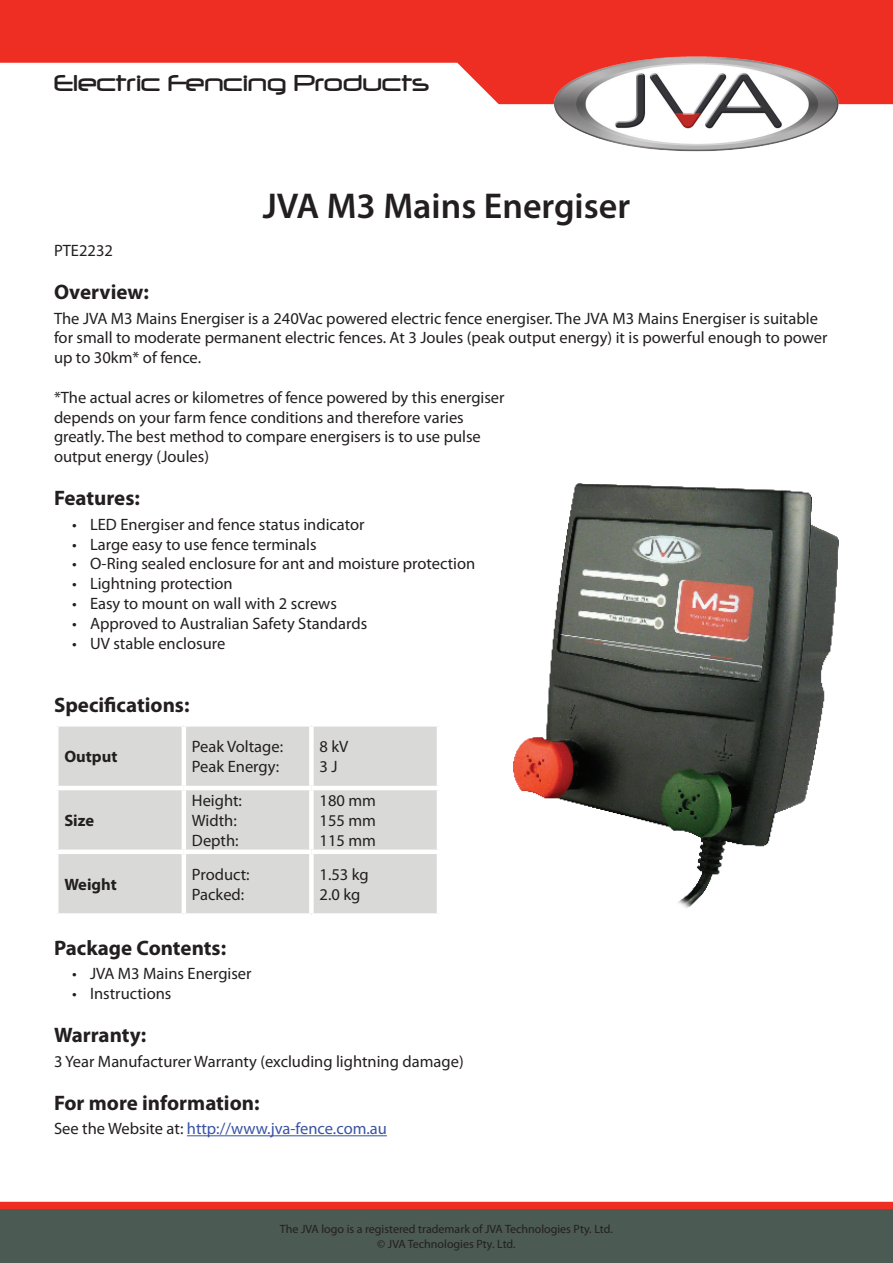
<style>
.page{position:relative;width:893px;height:1263px;background:#fff}
.page>*{position:absolute;margin:0;border:0;box-sizing:border-box;transform-origin:0 0}
.t1{font:600 36px "Myriad Pro";color:#231f20}
.t2{font:27px "Neuropol";color:#231f20}
.t3{font:700 21px "Myriad Pro";color:#231f20}
.t4{font:16.5px/19.8px "Myriad Pro";color:#231f20}
.t5{font:16.5px "Myriad Pro";color:#3853a3}
.t6{font:700 16.5px "Myriad Pro";color:#231f20}
.t7{font:12px/14.4px "Myriad Pro";color:#231f20;text-align:center}
.s1{color:#231f20}
</style>
<div class="page">
<svg style="left:0;top:0;width:893px;height:104px;fill:#ee2e22"></svg>
<svg style="left:0;top:1202px;width:893px;height:61px;background:#5e544c"></svg>
<img style="left:533px;top:40px;width:326px;height:112px">
<hr style="left:187px;top:1135px;width:200px;height:1px;background:#3853a3">
<div style="left:58px;top:726px;width:379px;height:187px;background:#d9d9d8"></div>
<hr style="left:54px;top:786px;width:130px;height:4px;background:#fff">
<hr style="left:184px;top:786px;width:127px;height:4px;background:#fff">
<hr style="left:311px;top:786px;width:130px;height:4px;background:#fff">
<div style="left:54px;top:849px;width:130px;height:5px;background:#fff"></div>
<div style="left:184px;top:849px;width:127px;height:5px;background:#fff"></div>
<div style="left:311px;top:849px;width:130px;height:5px;background:#fff"></div>
<hr style="left:182px;top:726px;width:4px;height:60px;background:#fff">
<div style="left:309px;top:726px;width:5px;height:60px;background:#fff"></div>
<hr style="left:182px;top:790px;width:4px;height:59px;background:#fff">
<div style="left:309px;top:790px;width:5px;height:59px;background:#fff"></div>
<hr style="left:182px;top:854px;width:4px;height:59px;background:#fff">
<div style="left:309px;top:854px;width:5px;height:59px;background:#fff"></div>
<img style="left:513px;top:483px;width:326px;height:425px">
<h2 class="t2" style="left:54px;top:69px;width:377px">Electric Fencing Products</h2>
<h1 class="t1" style="left:263px;top:183px;width:369px">JVA M3 Mains Energiser</h1>
<p class="t4" style="left:54px;top:240px;width:60px">PTE2232</p>
<p class="t3" style="left:54px;top:278px;width:96px">Overview:</p>
<p class="t4" style="left:54px;top:308px;width:775px">The JVA M3 Mains Energiser is a 240Vac powered electric fence energiser. The JVA M3 Mains Energiser is suitable for small to moderate permanent electric fences. At 3 Joules (peak output energy) it is powerful enough to power up to 30km* of fence.</p>
<p class="t4" style="left:54px;top:387px;width:452px">*The actual acres or kilometres of fence powered by this energiser depends on your farm fence conditions and therefore varies greatly. The best method to compare energisers is to use pulse output energy (Joules)</p>
<p class="t3" style="left:54px;top:485px;width:87px">Features:</p>
<p class="t4" style="left:72px;top:514px;width:294px">• LED Energiser and fence status indicator</p>
<p class="t4" style="left:72px;top:534px;width:246px">• Large easy to use fence terminals</p>
<p class="t4" style="left:72px;top:554px;width:405px">• O-Ring sealed enclosure for ant and moisture protection</p>
<p class="t4" style="left:72px;top:573px;width:162px">• Lightning protection</p>
<p class="t4" style="left:72px;top:593px;width:266px">• Easy to mount on wall with 2 screws</p>
<p class="t4" style="left:72px;top:613px;width:297px">• Approved to Australian Safety Standards</p>
<p class="t4" style="left:72px;top:633px;width:155px">• UV stable enclosure</p>
<p class="t3" style="left:54px;top:691px;width:137px">Specifications:</p>
<p class="t6" style="left:64px;top:746px;width:55px">Output</p>
<p class="t4" style="left:192px;top:737px;width:93px">Peak Voltage:<br>Peak Energy:</p>
<p class="t4" style="left:320px;top:737px;width:30px">8 kV<br>3 J</p>
<p class="t6" style="left:64px;top:810px;width:31px">Size</p>
<p class="t4" style="left:192px;top:791px;width:52px">Height:<br>Width:<br>Depth:</p>
<p class="t4" style="left:320px;top:791px;width:58px;text-align:justify">180 mm 155 mm 115 mm</p>
<p class="t6" style="left:64px;top:873px;width:54px">Weight</p>
<p class="t4" style="left:192px;top:864px;width:59px">Product:<br>Packed:</p>
<p class="t4" style="left:320px;top:864px;width:51px">1.53 kg<br>2.0 kg</p>
<p class="t3" style="left:54px;top:934px;width:174px">Package Contents:</p>
<p class="t4" style="left:72px;top:964px;width:181px">• JVA M3 Mains Energiser</p>
<p class="t4" style="left:72px;top:983px;width:101px">• Instructions</p>
<p class="t3" style="left:54px;top:1021px;width:94px">Warranty:</p>
<p class="t4" style="left:54px;top:1051px;width:411px">3 Year Manufacturer Warranty (excluding lightning damage)</p>
<p class="t3" style="left:54px;top:1089px;width:207px">For more information:</p>
<p class="t5" style="left:54px;top:1118px;width:334px"><span class="s1">See the Website at:</span> http://www.jva-fence.com.au</p>
<p class="t7" style="left:280px;top:1222px;width:334px">The JVA logo is a registered trademark of JVA Technologies Pty. Ltd. © JVA Technologies Pty. Ltd.</p>
</div>
